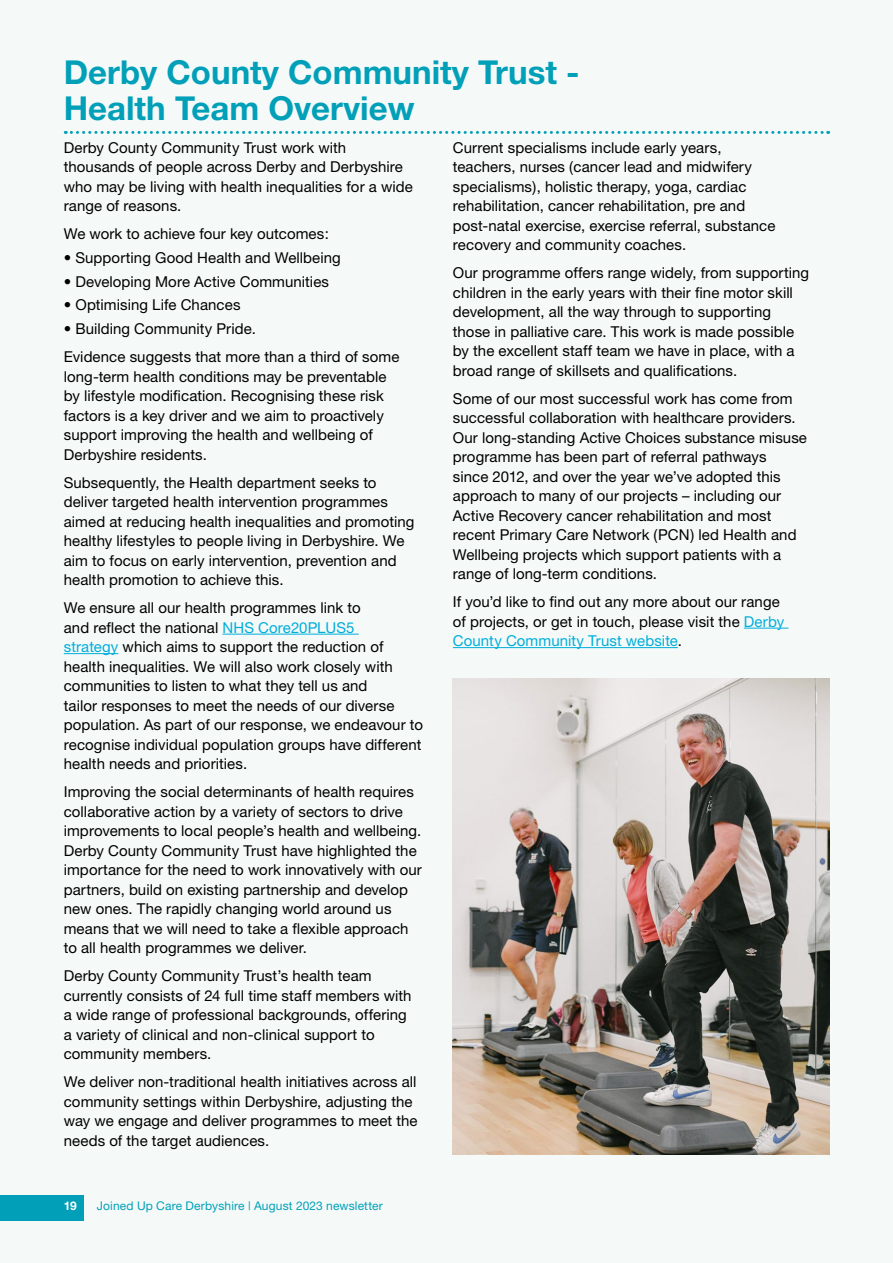
<style>
.page{position:relative;width:893px;height:1263px;background:#f5faf9}
.page>*{position:absolute;margin:0;border:0;box-sizing:border-box;transform-origin:0 0}
.H2_underline{font:700 33px/36px "Helvetica Neue";color:#01a0b8}
.t1{font:15px/19.5px "Helvetica Neue";letter-spacing:.005em;color:#000}
.t2{font:12px "Helvetica Neue";letter-spacing:.01em;color:#01a0b8}
.t3{font:700 12px "Helvetica Neue";color:#fff}
.s1{color:#00aeda}
</style>
<div class="page">
<div style="left:0;top:1194px;width:83px;height:26px;background:#01a0b8"></div>
<svg style="left:65px;top:131px;width:764px;height:3px"></svg>
<hr style="left:222px;top:634px;width:137px;height:1px;background:#00aeda">
<hr style="left:64px;top:653px;width:54px;height:1px;background:#00aeda">
<hr style="left:744px;top:628px;width:44px;height:1px;background:#00aeda">
<hr style="left:453px;top:647px;width:225px;height:1px;background:#00aeda">
<img style="left:453px;top:678px;width:376px;height:476px">
<h2 class="H2_underline" style="left:64px;top:54px;width:517px">Derby County Community Trust -<br>Health Team Overview</h2>
<p class="t1" style="left:64px;top:137px;width:351px">Derby County Community Trust work with thousands of people across Derby and Derbyshire who may be living with health inequalities for a wide range of reasons.</p>
<p class="t1" style="left:64px;top:224px;width:267px">We work to achieve four key outcomes:</p>
<p class="t1" style="left:64px;top:247px;width:278px">• Supporting Good Health and Wellbeing</p>
<p class="t1" style="left:64px;top:271px;width:267px">• Developing More Active Communities</p>
<p class="t1" style="left:64px;top:295px;width:178px">• Optimising Life Chances</p>
<p class="t1" style="left:64px;top:319px;width:194px">• Building Community Pride.</p>
<p class="t1" style="left:64px;top:347px;width:337px">Evidence suggests that more than a third of some long-term health conditions may be preventable by lifestyle modification. Recognising these risk factors is a key driver and we aim to proactively support improving the health and wellbeing of Derbyshire residents.</p>
<p class="t1" style="left:64px;top:472px;width:352px">Subsequently, the Health department seeks to deliver targeted health intervention programmes aimed at reducing health inequalities and promoting healthy lifestyles to people living in Derbyshire. We aim to focus on early intervention, prevention and health promotion to achieve this.</p>
<p class="t1" style="left:64px;top:598px;width:361px">We ensure all our health programmes link to<br>and reflect the national <span class="s1">NHS Core20PLUS5<br>strategy</span> which aims to support the reduction of health inequalities. We will also work closely with communities to listen to what they tell us and<br>tailor responses to meet the needs of our diverse population. As part of our response, we endeavour to recognise individual population groups have different health needs and priorities.</p>
<p class="t1" style="left:64px;top:782px;width:360px">Improving the social determinants of health requires collaborative action by a variety of sectors to drive improvements to local people’s health and wellbeing.<br>Derby County Community Trust have highlighted the importance for the need to work innovatively with our partners, build on existing partnership and develop new ones. The rapidly changing world around us means that we will need to take a flexible approach to all health programmes we deliver.</p>
<p class="t1" style="left:64px;top:966px;width:349px">Derby County Community Trust’s health team currently consists of 24 full time staff members with a wide range of professional backgrounds, offering a variety of clinical and non-clinical support to community members.</p>
<p class="t1" style="left:64px;top:1072px;width:355px">We deliver non-traditional health initiatives across all community settings within Derbyshire, adjusting the way we engage and deliver programmes to meet the needs of the target audiences.</p>
<p class="t1" style="left:453px;top:137px;width:324px">Current specialisms include early years, teachers, nurses (cancer lead and midwifery specialisms), holistic therapy, yoga, cardiac rehabilitation, cancer rehabilitation, pre and post-natal exercise, exercise referral, substance recovery and community coaches.</p>
<p class="t1" style="left:453px;top:263px;width:358px">Our programme offers range widely, from supporting children in the early years with their fine motor skill development, all the way through to supporting those in palliative care. This work is made possible by the excellent staff team we have in place, with a broad range of skillsets and qualifications.</p>
<p class="t1" style="left:453px;top:388px;width:356px">Some of our most successful work has come from successful collaboration with healthcare providers.<br>Our long-standing Active Choices substance misuse programme has been part of referral pathways<br>since 2012, and over the year we’ve adopted this approach to many of our projects – including our Active Recovery cancer rehabilitation and most recent Primary Care Network (PCN) led Health and Wellbeing projects which support patients with a range of long-term conditions.</p>
<p class="t1" style="left:453px;top:592px;width:333px">If you’d like to find out any more about our range of projects, or get in touch, please visit the <span class="s1">Derby<br>County Community Trust website</span>.</p>
<p class="t3" style="left:64px;top:1198px;width:15px">19</p>
<p class="t2" style="left:97px;top:1199px;width:287px">Joined Up Care Derbyshire | August 2023 newsletter</p>
</div>
